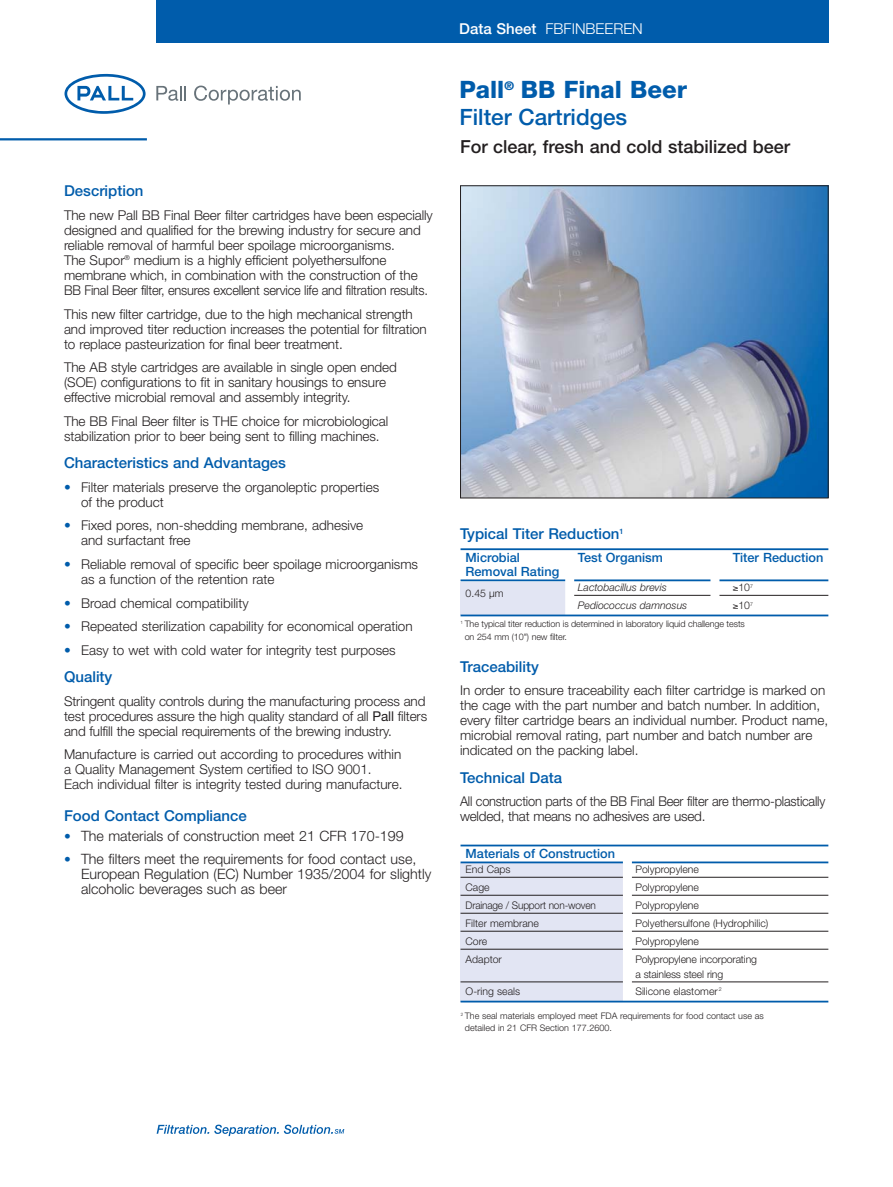
<style>
.page{position:relative;width:893px;height:1187px;background:#fff}
.page>*{position:absolute;margin:0;border:0;box-sizing:border-box;transform-origin:0 0}
.t1{font:800 24px "Helvetica Neue";color:#005cab}
.t2{font:500 22.5px "Helvetica Neue";color:#005cab}
.t3{font:500 18px "Helvetica Neue";color:#231f20}
.t4{font:500 15px "Helvetica Neue";color:#005cab}
.t5{font:300 15px "Helvetica Neue";color:#fff}
.t6{font:300 14.25px/15px "Helvetica Neue";color:#231f20}
.t7{font:300 13.5px/15px "Helvetica Neue";letter-spacing:-.005em;color:#231f20}
.t8{font:300 13.5px/15px "Helvetica Neue";letter-spacing:-.005em;color:#231f20;scale:.95 1}
.t9{font:500 12.75px "Helvetica Neue";color:#005cab}
.t10{font:300 10.5px/15px "Helvetica Neue";color:#231f20}
.t11{font:italic 300 10.5px "Helvetica Neue";color:#231f20}
.t12{font:300 10.5px "Helvetica Neue";color:#231f20;scale:.96 1}
.t13{font:300 9px/12.8px "Helvetica Neue";letter-spacing:-.01em;color:#231f20}
.s1{color:#005cab}
.s2{font-weight:400}
.s3{font-size:13.5px;color:#005cab}
.s4{font-weight:500}
</style>
<div class="page">
<svg style="left:156px;top:86px;width:30px;height:15px"></svg>
<svg style="left:194px;top:86px;width:107px;height:18px"></svg>
<svg style="left:64px;top:74px;width:82px;height:40px"></svg>
<hr style="left:0;top:138px;width:147px;height:2px;background:#005cab">
<div style="left:157px;top:0;width:672px;height:42px;background:#005cab"></div>
<img style="left:462px;top:187px;width:364px;height:309px">
<div style="left:460px;top:185px;width:368px;height:313px;border:1px solid #231f20"></div>
<svg style="left:157px;top:1124px;width:187px;height:11px"></svg>
<div style="left:460px;top:582px;width:109px;height:32px;background:#e2e5f3"></div>
<hr style="left:460px;top:579px;width:368px;height:2px;background:#005cab">
<hr style="left:567px;top:595px;width:261px;height:1px;background:#231f20">
<div style="left:565px;top:577px;width:9px;height:44px;background:#fff"></div>
<hr style="left:460px;top:614px;width:368px;height:2px;background:#005cab">
<div style="left:710px;top:570px;width:9px;height:35px;background:#fff"></div>
<hr style="left:460px;top:548px;width:368px;height:2px;background:#005cab">
<div style="left:460px;top:862px;width:169px;height:139px;background:#e2e5f3"></div>
<hr style="left:460px;top:861px;width:368px;height:2px;background:#005cab">
<hr style="left:460px;top:876px;width:368px;height:1px;background:#231f20">
<hr style="left:460px;top:894px;width:368px;height:1px;background:#231f20">
<hr style="left:460px;top:912px;width:368px;height:1px;background:#231f20">
<hr style="left:460px;top:930px;width:368px;height:1px;background:#231f20">
<hr style="left:460px;top:948px;width:368px;height:1px;background:#231f20">
<hr style="left:460px;top:981px;width:368px;height:1px;background:#231f20">
<div style="left:623px;top:860px;width:9px;height:168px;background:#fff"></div>
<hr style="left:460px;top:1000px;width:368px;height:2px;background:#005cab">
<hr style="left:460px;top:844px;width:368px;height:2px;background:#005cab">
<p class="t4" style="left:64px;top:186px;width:81px">Description</p>
<p class="t7" style="left:64px;top:209px;width:370px">The new Pall BB Final Beer filter cartridges have been especially designed and qualified for the brewing industry for secure and reliable removal of harmful beer spoilage microorganisms.<br>The Supor<sup>®</sup> medium is a highly efficient polyethersulfone membrane which, in combination with the construction of the BB Final Beer filter, ensures excellent service life and filtration results.</p>
<p class="t7" style="left:64px;top:307px;width:364px">This new filter cartridge, due to the high mechanical strength and improved titer reduction increases the potential for filtration to replace pasteurization for final beer treatment.</p>
<p class="t7" style="left:64px;top:361px;width:334px">The AB style cartridges are available in single open ended (SOE) configurations to fit in sanitary housings to ensure effective microbial removal and assembly integrity.</p>
<p class="t7" style="left:64px;top:414px;width:326px">The BB Final Beer filter is THE choice for microbiological stabilization prior to beer being sent to filling machines.</p>
<p class="t4" style="left:64px;top:457px;width:223px">Characteristics and Advantages</p>
<p class="t7" style="left:81px;top:481px;width:300px;text-indent:-17px"><span class="s1">•</span> Filter materials preserve the organoleptic properties of the product</p>
<p class="t7" style="left:81px;top:519px;width:284px;text-indent:-17px"><span class="s1">•</span> Fixed pores, non-shedding membrane, adhesive and surfactant free</p>
<p class="t7" style="left:81px;top:558px;width:339px;text-indent:-17px"><span class="s1">•</span> Reliable removal of specific beer spoilage microorganisms as a function of the retention rate</p>
<p class="t7" style="left:64px;top:596px;width:186px"><span class="s1">•</span> Broad chemical compatibility</p>
<p class="t7" style="left:64px;top:620px;width:350px"><span class="s1">•</span> Repeated sterilization capability for economical operation</p>
<p class="t7" style="left:64px;top:643px;width:333px"><span class="s1">•</span> Easy to wet with cold water for integrity test purposes</p>
<p class="t4" style="left:64px;top:671px;width:50px">Quality</p>
<p class="t7" style="left:64px;top:694px;width:365px">Stringent quality controls during the manufacturing process and test procedures assure the high quality standard of all <span class="s2">Pall</span> filters and fulfill the special requirements of the brewing industry.</p>
<p class="t7" style="left:64px;top:748px;width:340px">Manufacture is carried out according to procedures within a Quality Management System certified to ISO 9001.<br>Each individual filter is integrity tested during manufacture.</p>
<p class="t4" style="left:64px;top:810px;width:184px">Food Contact Compliance</p>
<p class="t6" style="left:64px;top:829px;width:341px"><span class="s3">•</span> The materials of construction meet 21 CFR 170-199</p>
<p class="t6" style="left:81px;top:852px;width:352px;text-indent:-17px"><span class="s3">•</span> The filters meet the requirements for food contact use,<br>European Regulation (EC) Number 1935/2004 for slightly alcoholic beverages such as beer</p>
<p class="t5" style="left:459px;top:24px;width:185px"><span class="s4">Data Sheet</span> FBFINBEEREN</p>
<h1 class="t1" style="left:460px;top:81px;width:229px">Pall<sup>®</sup> BB Final Beer</h1>
<h2 class="t2" style="left:460px;top:109px;width:169px">Filter Cartridges</h2>
<h3 class="t3" style="left:460px;top:140px;width:332px">For clear, fresh and cold stabilized beer</h3>
<p class="t4" style="left:460px;top:528px;width:165px">Typical Titer Reduction<sup>1</sup></p>
<p class="t9" style="left:466px;top:553px;width:56px">Microbial</p>
<p class="t9" style="left:578px;top:553px;width:86px">Test Organism</p>
<p class="t9" style="left:733px;top:553px;width:92px">Titer Reduction</p>
<p class="t9" style="left:466px;top:567px;width:95px">Removal Rating</p>
<p class="t11" style="left:578px;top:584px;width:90px">Lactobacillus brevis</p>
<p class="t10" style="left:733px;top:581px;width:22px">≥10<sup>7</sup></p>
<p class="t10" style="left:466px;top:587px;width:40px">0.45 µm</p>
<p class="t11" style="left:578px;top:602px;width:111px">Pediococcus damnosus</p>
<p class="t10" style="left:733px;top:599px;width:22px">≥10<sup>7</sup></p>
<p class="t13" style="left:465px;top:618px;width:282px;text-indent:-4px"><sup>1</sup> The typical titer reduction is determined in laboratory liquid challenge tests on 254 mm (10") new filter.</p>
<p class="t4" style="left:460px;top:660px;width:80px">Traceability</p>
<p class="t7" style="left:460px;top:684px;width:370px">In order to ensure traceability each filter cartridge is marked on the cage with the part number and batch number. In addition, every filter cartridge bears an individual number. Product name, microbial removal rating, part number and batch number are indicated on the packing label.</p>
<p class="t4" style="left:460px;top:772px;width:104px">Technical Data</p>
<p class="t8" style="left:460px;top:795px;width:386px">All construction parts of the BB Final Beer filter are thermo-plastically welded, that means no adhesives are used.</p>
<p class="t9" style="left:466px;top:849px;width:151px">Materials of Construction</p>
<p class="t10" style="left:466px;top:863px;width:47px">End Caps</p>
<p class="t10" style="left:635px;top:863px;width:65px">Polypropylene</p>
<p class="t10" style="left:466px;top:881px;width:26px">Cage</p>
<p class="t10" style="left:635px;top:881px;width:65px">Polypropylene</p>
<p class="t12" style="left:466px;top:901px;width:137px">Drainage / Support non-woven</p>
<p class="t10" style="left:635px;top:899px;width:65px">Polypropylene</p>
<p class="t10" style="left:466px;top:917px;width:75px">Filter membrane</p>
<p class="t10" style="left:635px;top:917px;width:134px">Polyethersulfone (Hydrophilic)</p>
<p class="t10" style="left:466px;top:935px;width:23px">Core</p>
<p class="t10" style="left:635px;top:935px;width:65px">Polypropylene</p>
<p class="t10" style="left:466px;top:953px;width:38px">Adaptor</p>
<p class="t10" style="left:635px;top:953px;width:123px">Polypropylene incorporating a stainless steel ring</p>
<p class="t10" style="left:466px;top:984px;width:56px">O-ring seals</p>
<p class="t10" style="left:635px;top:984px;width:88px">Silicone elastomer <sup>2</sup></p>
<p class="t13" style="left:465px;top:1010px;width:300px;line-height:12px;text-indent:-4px"><sup>2</sup> The seal materials employed meet FDA requirements for food contact use as detailed in 21 CFR Section 177.2600.</p>
</div>
